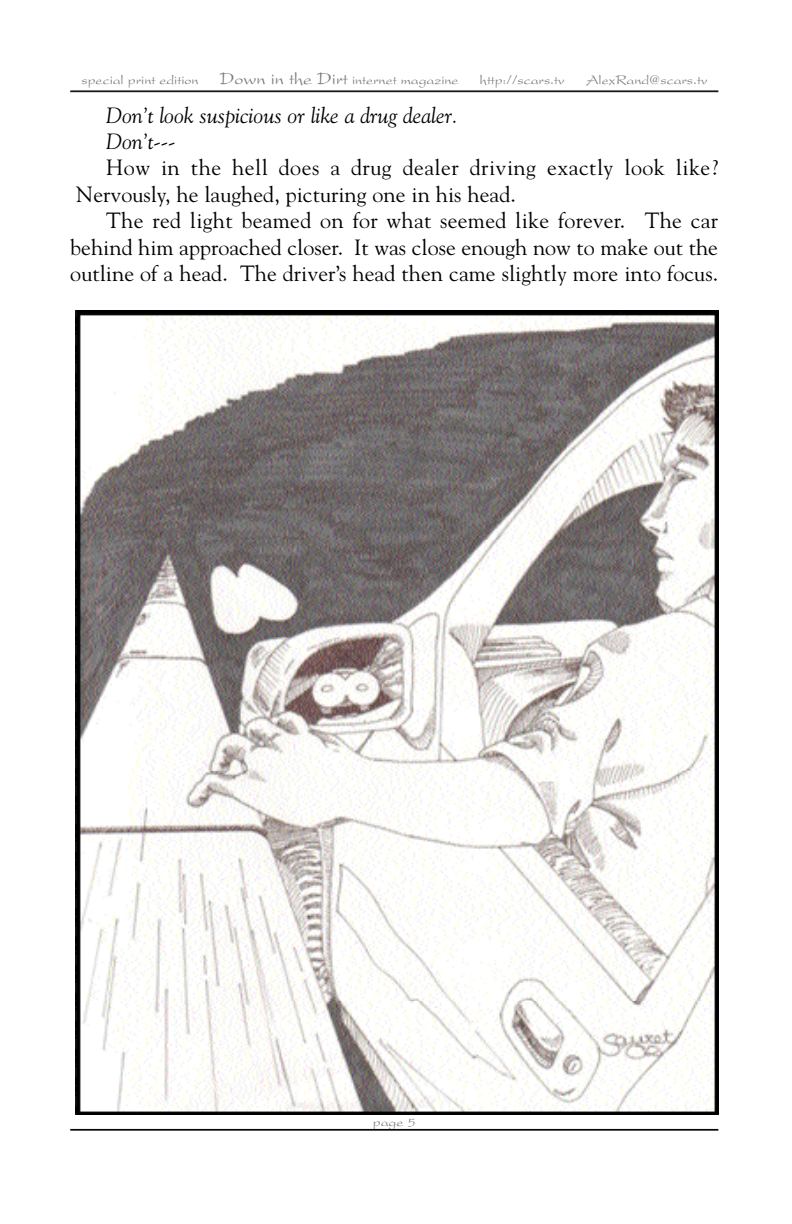
<style>
.page{position:relative;width:792px;height:1224px;background:#fff}
.page>*{position:absolute;margin:0;border:0;box-sizing:border-box;transform-origin:0 0}
.t1{font:22px/26.4px "Goudy";color:#000;text-align:justify}
.t2{font:22px/26.4px "Goudy";letter-spacing:.02em;color:#000}
.t3{font:italic 22px/26.4px "Goudy";color:#000}
.t4{font:14px "Present";color:#797979}
.s1{font-size:18px}
</style>
<div class="page">
<hr style="left:70px;top:1130px;width:648px;height:1px;background:#000">
<hr style="left:70px;top:1129px;width:648px;height:1px;background:#000">
<hr style="left:70px;top:91px;width:648px;height:1px;background:#000">
<img style="left:75px;top:310px;width:643px;height:804px">
<p class="t4" style="left:82px;top:75px;width:378px">special print edition <span class="s1">Down in the Dirt</span> internet magazine</p>
<p class="t4" style="left:480px;top:75px;width:86px">http://scars.tv</p>
<p class="t4" style="left:586px;top:75px;width:123px">AlexRand@scars.tv</p>
<p class="t3" style="left:106px;top:104px;width:353px">Don’t look suspicious or like a drug dealer.<br>Don’t---</p>
<p class="t2" style="left:76px;top:156px;width:643px;text-indent:30px">How in the hell does a drug dealer driving exactly look like?<br>Nervously, he laughed, picturing one in his head.</p>
<p class="t1" style="left:70px;top:209px;width:649px;text-indent:36px">The red light beamed on for what seemed like forever. The car behind him approached closer. It was close enough now to make out the outline of a head. The driver’s head then came slightly more into focus.</p>
<p class="t4" style="left:373px;top:1116px;width:44px">page 5</p>
</div>
